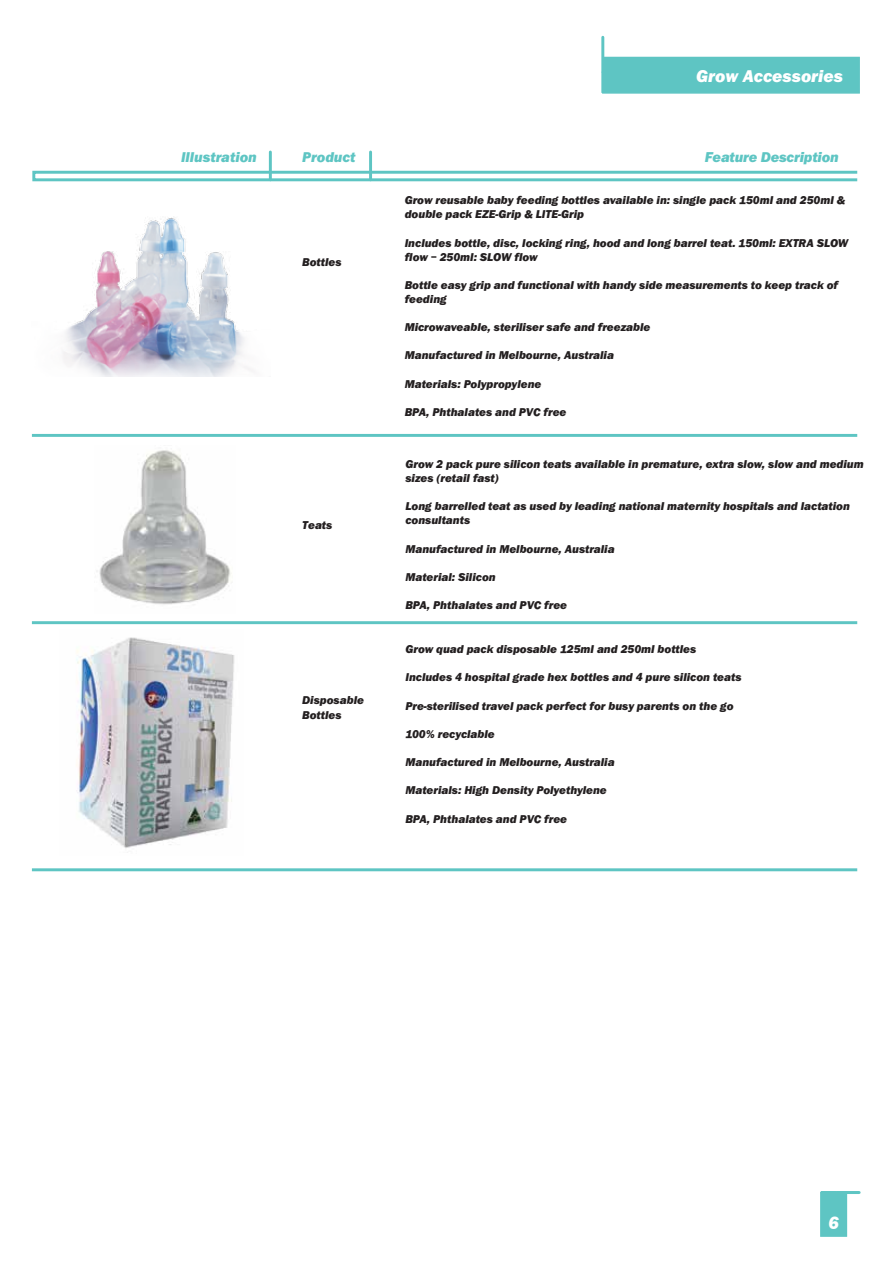
<style>
.page{position:relative;width:893px;height:1263px;background:#fff}
.page>*{position:absolute;margin:0;border:0;box-sizing:border-box;transform-origin:0 0}
.t1{font:italic 800 18px "Franklin Gothic EF";color:#fff}
.t2{font:italic 800 17.7px "Franklin Gothic EF";color:#fff}
.t3{font:italic 800 14.7px "Franklin Gothic EF";letter-spacing:-.01em;color:#5ec5c3}
.t4{font:italic 800 11.7px/14.1px "Franklin Gothic EF";color:#231f20}
</style>
<div class="page">
<div style="left:820px;top:1192px;width:27px;height:45px;background:#5ec5c3;border:2px solid #5ec5c3"></div>
<hr style="left:836px;top:1191px;width:23px;height:3px;background:#5ec5c3">
<hr style="left:821px;top:1191px;width:15px;height:3px;background:#5ec5c3">
<div style="left:602px;top:57px;width:258px;height:37px;background:#5ec5c3;border:2px solid #5ec5c3"></div>
<hr style="left:601px;top:37px;width:3px;height:35px;background:#5ec5c3">
<hr style="left:601px;top:72px;width:3px;height:21px;background:#5ec5c3">
<hr style="left:32px;top:434px;width:825px;height:3px;background:#5ec5c3">
<hr style="left:32px;top:621px;width:825px;height:3px;background:#5ec5c3">
<hr style="left:32px;top:868px;width:825px;height:3px;background:#5ec5c3">
<div style="left:32px;top:171px;width:827px;height:10px;border:3px solid #5ec5c3"></div>
<hr style="left:269px;top:152px;width:3px;height:28px;background:#5ec5c3">
<hr style="left:369px;top:152px;width:3px;height:28px;background:#5ec5c3">
<img style="left:63px;top:217px;width:190px;height:159px">
<img style="left:76px;top:637px;width:159px;height:211px">
<img style="left:96px;top:450px;width:136px;height:155px">
<h2 class="t2" style="left:696px;top:66px;width:148px">Grow Accessories</h2>
<p class="t3" style="left:181px;top:148px;width:77px">Illustration</p>
<p class="t3" style="left:302px;top:148px;width:55px">Product</p>
<p class="t3" style="left:705px;top:148px;width:135px">Feature Description</p>
<p class="t4" style="left:405px;top:193px;width:442px">Grow reusable baby feeding bottles available in: single pack 150ml and 250ml &amp; double pack EZE-Grip &amp; LITE-Grip</p>
<p class="t4" style="left:405px;top:236px;width:445px">Includes bottle, disc, locking ring, hood and long barrel teat. 150ml: EXTRA SLOW flow – 250ml: SLOW flow</p>
<p class="t4" style="left:405px;top:278px;width:435px">Bottle easy grip and functional with handy side measurements to keep track of feeding</p>
<p class="t4" style="left:405px;top:320px;width:247px">Microwaveable, steriliser safe and freezable</p>
<p class="t4" style="left:405px;top:349px;width:211px">Manufactured in Melbourne, Australia</p>
<p class="t4" style="left:405px;top:377px;width:138px">Materials: Polypropylene</p>
<p class="t4" style="left:405px;top:405px;width:163px">BPA, Phthalates and PVC free</p>
<p class="t4" style="left:302px;top:256px;width:41px">Bottles</p>
<p class="t4" style="left:302px;top:518px;width:32px">Teats</p>
<p class="t4" style="left:302px;top:694px;width:63px">Disposable<br>Bottles</p>
<p class="t4" style="left:405px;top:457px;width:460px">Grow 2 pack pure silicon teats available in premature, extra slow, slow and medium sizes (retail fast)</p>
<p class="t4" style="left:405px;top:499px;width:446px">Long barrelled teat as used by leading national maternity hospitals and lactation consultants</p>
<p class="t4" style="left:405px;top:542px;width:211px">Manufactured in Melbourne, Australia</p>
<p class="t4" style="left:405px;top:570px;width:92px">Material: Silicon</p>
<p class="t4" style="left:405px;top:598px;width:163px">BPA, Phthalates and PVC free</p>
<p class="t4" style="left:405px;top:642px;width:292px">Grow quad pack disposable 125ml and 250ml bottles</p>
<p class="t4" style="left:405px;top:670px;width:338px">Includes 4 hospital grade hex bottles and 4 pure silicon teats</p>
<p class="t4" style="left:405px;top:699px;width:330px">Pre-sterilised travel pack perfect for busy parents on the go</p>
<p class="t4" style="left:405px;top:727px;width:91px">100% recyclable</p>
<p class="t4" style="left:405px;top:755px;width:211px">Manufactured in Melbourne, Australia</p>
<p class="t4" style="left:405px;top:783px;width:203px">Materials: High Density Polyethylene</p>
<p class="t4" style="left:405px;top:812px;width:163px">BPA, Phthalates and PVC free</p>
<h1 class="t1" style="left:828px;top:1213px;width:12px">6</h1>
</div>
